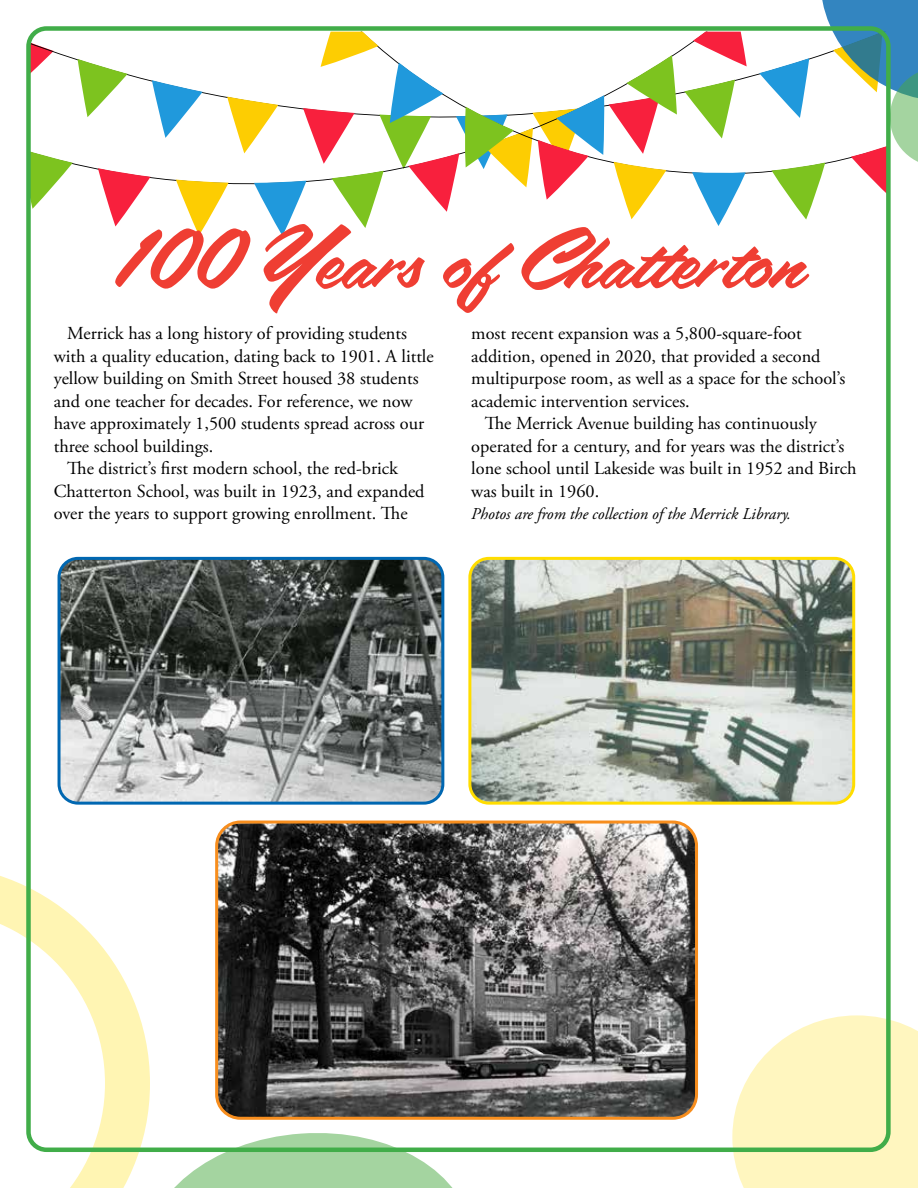
<style>
.page{position:relative;width:918px;height:1188px;background:#fff}
.page>*{position:absolute;margin:0;border:0;box-sizing:border-box;transform-origin:0 0}
.t1{font:64.2px "Filmotype La Salle";color:#ef3e33}
.t2{font:18.3px "Adobe Garamond Pro";color:#000}
.t3{font:italic 16.5px "Adobe Garamond Pro";color:#000}
.s1{font-size:72.3px}
</style>
<div class="page">
<svg style="left:677px;top:32px;width:82px;height:142px"></svg>
<svg style="left:692px;top:172px;width:54px;height:54px"></svg>
<svg style="left:31px;top:32px;width:646px;height:204px"></svg>
<svg style="left:0;top:876px;width:150px;height:312px"></svg>
<svg style="left:732px;top:1015px;width:186px;height:173px;background:#fef7c6"></svg>
<svg style="left:759px;top:0;width:159px;height:220px"></svg>
<svg style="left:142px;top:1127px;width:311px;height:61px"></svg>
<div style="left:26px;top:26px;width:865px;height:1126px;border:4px solid #41ad49;border-radius:18px"></div>
<img style="left:219px;top:822px;width:475px;height:294px">
<div style="left:215px;top:821px;width:483px;height:299px;border:3px solid #f78e1e;border-radius:24px"></div>
<img style="left:59px;top:558px;width:384px;height:243px">
<div style="left:58px;top:557px;width:386px;height:248px;border:3px solid #0067b1;border-radius:19px"></div>
<img style="left:472px;top:558px;width:382px;height:243px">
<div style="left:468px;top:557px;width:387px;height:248px;border:3px solid #fd0;border-radius:19px"></div>
<h1 class="t1" style="left:113px;top:226px;width:691px"><span class="s1">100 Y</span>ears of<span class="s1">C</span>hatterton</h1>
<p class="t2" style="left:67px;top:322px;width:341px">Merrick has a long history of providing students</p>
<p class="t2" style="left:54px;top:345px;width:381px">with a quality education, dating back to 1901. A little</p>
<p class="t2" style="left:54px;top:367px;width:366px">yellow building on Smith Street housed 38 students</p>
<p class="t2" style="left:54px;top:390px;width:360px">and one teacher for decades. For reference, we now</p>
<p class="t2" style="left:54px;top:412px;width:372px">have approximately 1,500 students spread across our</p>
<p class="t2" style="left:54px;top:435px;width:161px">three school buildings.</p>
<p class="t2" style="left:67px;top:457px;width:332px">The district’s first modern school, the red-brick</p>
<p class="t2" style="left:54px;top:480px;width:372px">Chatterton School, was built in 1923, and expanded</p>
<p class="t2" style="left:54px;top:502px;width:355px">over the years to support growing enrollment. The</p>
<p class="t2" style="left:471px;top:322px;width:332px">most recent expansion was a 5,800-square-foot</p>
<p class="t2" style="left:471px;top:345px;width:351px">addition, opened in 2020, that provided a second</p>
<p class="t2" style="left:471px;top:367px;width:376px">multipurpose room, as well as a space for the school’s</p>
<p class="t2" style="left:471px;top:390px;width:220px">academic intervention services.</p>
<p class="t2" style="left:485px;top:412px;width:334px">The Merrick Avenue building has continuously</p>
<p class="t2" style="left:471px;top:435px;width:374px">operated for a century, and for years was the district’s</p>
<p class="t2" style="left:471px;top:457px;width:387px">lone school until Lakeside was built in 1952 and Birch</p>
<p class="t2" style="left:471px;top:480px;width:129px">was built in 1960.</p>
<p class="t3" style="left:471px;top:504px;width:321px">Photos are from the collection of the Merrick Library.</p>
</div>
